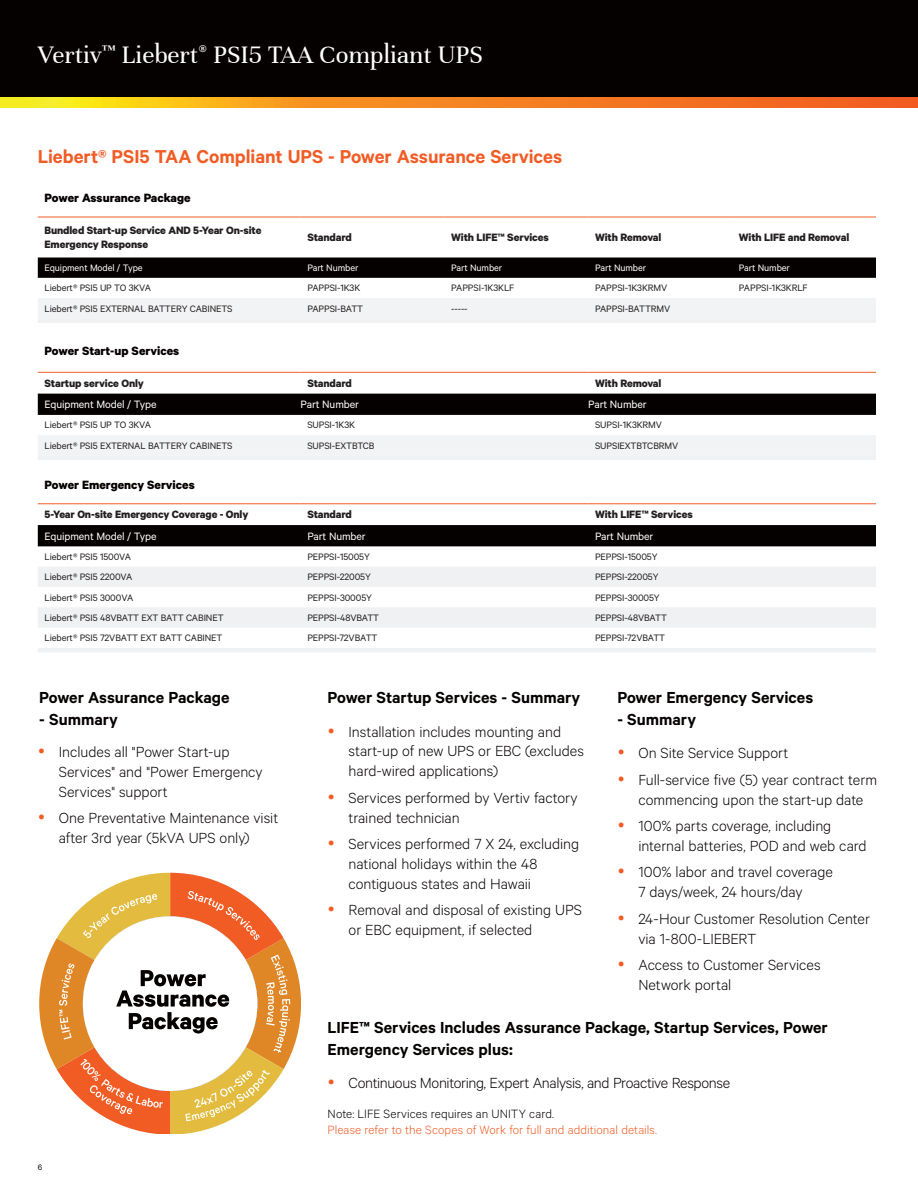
<style>
.page{position:relative;width:918px;height:1188px;background:#fff}
.page>*{position:absolute;margin:0;border:0;box-sizing:border-box;transform-origin:0 0}
.t1{font:27px "Unna";color:#fff}
.t2{font:600 21px "Calibre";color:#f15b24}
.t3{font:600 18px/21.6px "Calibre";color:#060101}
.t4{font:300 16.5px/19.8px "Calibre";letter-spacing:-.005em;color:#060101}
.t5{font:700 13.5px "Calibre";color:#060101}
.t6{font:300 13.5px "Calibre";letter-spacing:.005em;color:#f15b24}
.t7{font:300 13.5px "Calibre";letter-spacing:.005em;color:#060101}
.t8{font:700 12px/13.5px "Calibre";letter-spacing:-.01em;color:#231f20}
.t9{font:12px "Calibre";letter-spacing:-.01em;color:#fff}
.t10{font:10.5px "Calibre";letter-spacing:-.01em;color:#231f20}
.t11{font:10.5px "Calibre";letter-spacing:-.01em;color:#fff}
.t12{font:9px "Calibre";color:#060101}
</style>
<div class="page">
<div style="left:0;top:0;width:918px;height:108px;background:#060101"></div>
<svg style="left:0;top:98px;width:918px;height:10px;background:#f5921f"></svg>
<div style="left:38px;top:258px;width:838px;height:20px;background:#060101"></div>
<div style="left:38px;top:298px;width:838px;height:25px;background:#f2f3f4"></div>
<hr style="left:38px;top:217px;width:263px;height:1px;background:#f15b24">
<hr style="left:301px;top:217px;width:143px;height:1px;background:#f15b24">
<hr style="left:444px;top:217px;width:144px;height:1px;background:#f15b24">
<hr style="left:588px;top:217px;width:144px;height:1px;background:#f15b24">
<hr style="left:732px;top:217px;width:144px;height:1px;background:#f15b24">
<div style="left:38px;top:394px;width:838px;height:21px;background:#060101"></div>
<div style="left:38px;top:436px;width:838px;height:24px;background:#f2f3f4"></div>
<hr style="left:38px;top:372px;width:263px;height:1px;background:#f15b24">
<hr style="left:301px;top:372px;width:287px;height:1px;background:#f15b24">
<hr style="left:588px;top:372px;width:288px;height:1px;background:#f15b24">
<div style="left:38px;top:525px;width:838px;height:21px;background:#060101"></div>
<svg style="left:38px;top:567px;width:838px;height:85px;fill:#f0f1f2"></svg>
<hr style="left:38px;top:504px;width:263px;height:1px;background:#f15b24">
<hr style="left:301px;top:504px;width:287px;height:1px;background:#f15b24">
<hr style="left:588px;top:504px;width:288px;height:1px;background:#f15b24">
<svg style="left:39px;top:873px;width:262px;height:261px"></svg>
<h1 class="t1" style="left:38px;top:39px;width:447px">Vertiv<sup>™</sup> Liebert<sup>®</sup> PSI5 TAA Compliant UPS</h1>
<p class="t2" style="left:38px;top:144px;width:526px">Liebert® PSI5 TAA Compliant UPS - Power Assurance Services</p>
<p class="t5" style="left:45px;top:190px;width:148px">Power Assurance Package</p>
<p class="t8" style="left:45px;top:224px;width:218px">Bundled Start-up Service AND 5-Year On-site<br>Emergency Response</p>
<p class="t8" style="left:307px;top:230px;width:46px">Standard</p>
<p class="t8" style="left:451px;top:230px;width:99px">With LIFE™ Services</p>
<p class="t8" style="left:595px;top:230px;width:68px">With Removal</p>
<p class="t8" style="left:739px;top:230px;width:112px">With LIFE and Removal</p>
<p class="t11" style="left:45px;top:262px;width:100px">Equipment Model / Type</p>
<p class="t11" style="left:307px;top:262px;width:53px">Part Number</p>
<p class="t11" style="left:451px;top:262px;width:53px">Part Number</p>
<p class="t11" style="left:595px;top:262px;width:53px">Part Number</p>
<p class="t11" style="left:739px;top:262px;width:53px">Part Number</p>
<p class="t10" style="left:45px;top:282px;width:108px">Liebert® PSI5 UP TO 3KVA</p>
<p class="t10" style="left:307px;top:282px;width:54px">PAPPSI-1K3K</p>
<p class="t10" style="left:451px;top:282px;width:65px">PAPPSI-1K3KLF</p>
<p class="t10" style="left:595px;top:282px;width:74px">PAPPSI-1K3KRMV</p>
<p class="t10" style="left:739px;top:282px;width:70px">PAPPSI-1K3KRLF</p>
<p class="t10" style="left:45px;top:302px;width:190px">Liebert® PSI5 EXTERNAL BATTERY CABINETS</p>
<p class="t10" style="left:307px;top:302px;width:57px">PAPPSI-BATT</p>
<p class="t10" style="left:451px;top:302px;width:18px">-----</p>
<p class="t10" style="left:595px;top:302px;width:77px">PAPPSI-BATTRMV</p>
<p class="t5" style="left:45px;top:342px;width:136px">Power Start-up Services</p>
<p class="t8" style="left:45px;top:376px;width:101px">Startup service Only</p>
<p class="t8" style="left:307px;top:376px;width:46px">Standard</p>
<p class="t8" style="left:595px;top:376px;width:68px">With Removal</p>
<p class="t9" style="left:45px;top:397px;width:114px">Equipment Model / Type</p>
<p class="t9" style="left:301px;top:397px;width:60px">Part Number</p>
<p class="t9" style="left:588px;top:397px;width:60px">Part Number</p>
<p class="t10" style="left:45px;top:419px;width:108px">Liebert® PSI5 UP TO 3KVA</p>
<p class="t10" style="left:307px;top:419px;width:49px">SUPSI-1K3K</p>
<p class="t10" style="left:595px;top:419px;width:69px">SUPSI-1K3KRMV</p>
<p class="t10" style="left:45px;top:439px;width:190px">Liebert® PSI5 EXTERNAL BATTERY CABINETS</p>
<p class="t10" style="left:307px;top:439px;width:69px">SUPSI-EXTBTCB</p>
<p class="t10" style="left:595px;top:439px;width:85px">SUPSIEXTBTCBRMV</p>
<p class="t5" style="left:45px;top:476px;width:152px">Power Emergency Services</p>
<p class="t8" style="left:45px;top:507px;width:205px">5-Year On-site Emergency Coverage - Only</p>
<p class="t8" style="left:307px;top:507px;width:46px">Standard</p>
<p class="t8" style="left:595px;top:507px;width:99px">With LIFE™ Services</p>
<p class="t9" style="left:45px;top:529px;width:114px">Equipment Model / Type</p>
<p class="t9" style="left:307px;top:529px;width:60px">Part Number</p>
<p class="t9" style="left:595px;top:529px;width:60px">Part Number</p>
<p class="t10" style="left:45px;top:551px;width:88px">Liebert® PSI5 1500VA</p>
<p class="t10" style="left:307px;top:551px;width:64px">PEPPSI-15005Y</p>
<p class="t10" style="left:595px;top:551px;width:64px">PEPPSI-15005Y</p>
<p class="t10" style="left:45px;top:571px;width:89px">Liebert® PSI5 2200VA</p>
<p class="t10" style="left:307px;top:571px;width:65px">PEPPSI-22005Y</p>
<p class="t10" style="left:595px;top:571px;width:65px">PEPPSI-22005Y</p>
<p class="t10" style="left:45px;top:591px;width:90px">Liebert® PSI5 3000VA</p>
<p class="t10" style="left:307px;top:591px;width:66px">PEPPSI-30005Y</p>
<p class="t10" style="left:595px;top:591px;width:66px">PEPPSI-30005Y</p>
<p class="t10" style="left:45px;top:612px;width:181px">Liebert® PSI5 48VBATT EXT BATT CABINET</p>
<p class="t10" style="left:307px;top:612px;width:73px">PEPPSI-48VBATT</p>
<p class="t10" style="left:595px;top:612px;width:73px">PEPPSI-48VBATT</p>
<p class="t10" style="left:45px;top:632px;width:179px">Liebert® PSI5 72VBATT EXT BATT CABINET</p>
<p class="t10" style="left:307px;top:632px;width:72px">PEPPSI-72VBATT</p>
<p class="t10" style="left:595px;top:632px;width:72px">PEPPSI-72VBATT</p>
<p class="t3" style="left:39px;top:686px;width:192px">Power Assurance Package</p>
<p class="t3" style="left:39px;top:708px;width:80px">- Summary</p>
<p class="t4" style="left:59px;top:741px;width:205px">Includes all "Power Start-up<br>Services" and "Power Emergency<br>Services" support</p>
<p class="t4" style="left:59px;top:808px;width:221px">One Preventative Maintenance visit after 3rd year (5kVA UPS only)</p>
<p class="t12" style="left:38px;top:1162px;width:6px">6</p>
<p class="t3" style="left:328px;top:686px;width:254px">Power Startup Services - Summary</p>
<p class="t4" style="left:349px;top:721px;width:237px">Installation includes mounting and start-up of new UPS or EBC (excludes hard-wired applications)</p>
<p class="t4" style="left:349px;top:787px;width:231px">Services performed by Vertiv factory trained technician</p>
<p class="t4" style="left:349px;top:833px;width:232px">Services performed 7 X 24, excluding national holidays within the 48 contiguous states and Hawaii</p>
<p class="t4" style="left:349px;top:900px;width:235px">Removal and disposal of existing UPS or EBC equipment, if selected</p>
<p class="t3" style="left:617px;top:686px;width:197px">Power Emergency Services</p>
<p class="t3" style="left:617px;top:708px;width:80px">- Summary</p>
<p class="t4" style="left:638px;top:739px;width:240px;line-height:26.5px">On Site Service Support<br>Full-service five (5) year contract term</p>
<p class="t4" style="left:638px;top:785px;width:227px;line-height:26.5px">commencing upon the start-up date<br>100% parts coverage, including</p>
<p class="t4" style="left:638px;top:832px;width:230px;line-height:26.5px">internal batteries, POD and web card<br>100% labor and travel coverage</p>
<p class="t4" style="left:638px;top:878px;width:233px;line-height:26.5px">7 days/week, 24 hours/day<br>24-Hour Customer Resolution Center</p>
<p class="t4" style="left:638px;top:924px;width:184px;line-height:26.5px">via 1-800-LIEBERT<br>Access to Customer Services</p>
<p class="t4" style="left:638px;top:974px;width:95px">Network portal</p>
<p class="t3" style="left:328px;top:1016px;width:502px">LIFE™ Services Includes Assurance Package, Startup Services, Power<br>Emergency Services plus:</p>
<p class="t4" style="left:349px;top:1072px;width:383px">Continuous Monitoring, Expert Analysis, and Proactive Response</p>
<p class="t7" style="left:328px;top:1106px;width:228px">Note: LIFE Services requires an UNITY card.</p>
<p class="t6" style="left:328px;top:1122px;width:331px">Please refer to the Scopes of Work for full and additional details.</p>
</div>
